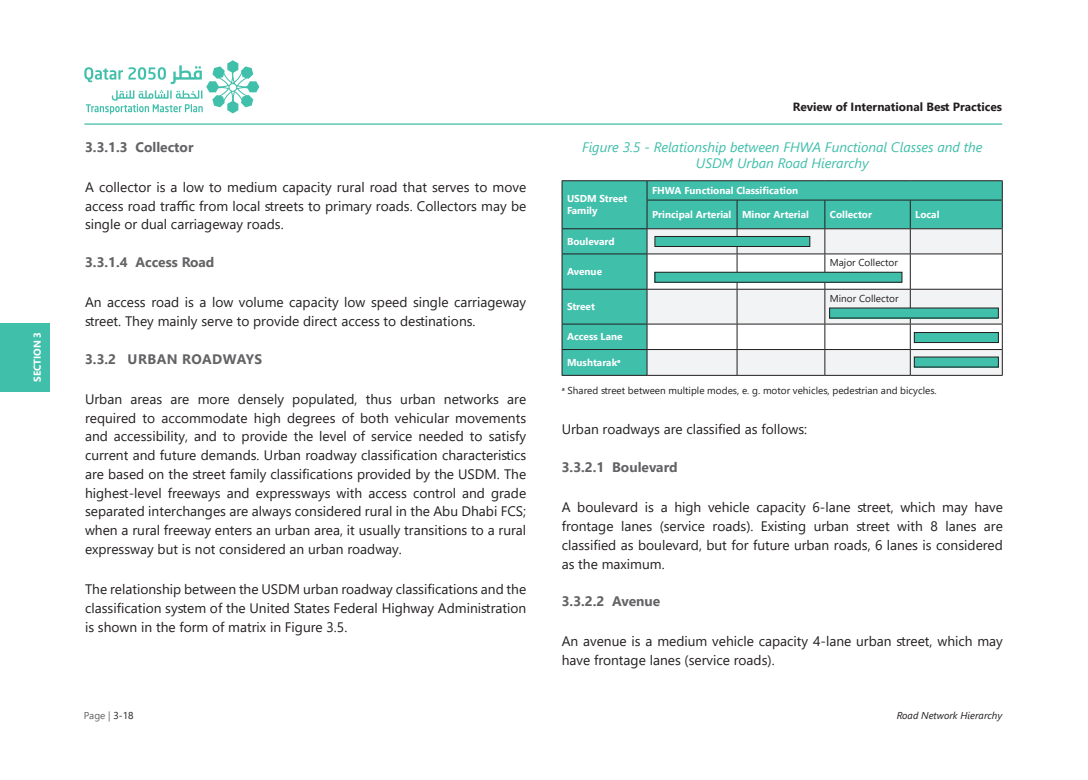
<style>
.page{position:relative;width:1088px;height:780px;background:#fff}
.page>*{position:absolute;margin:0;border:0;box-sizing:border-box;transform-origin:0 0}
.t1{font:13.75px/18.8px "Segoe UI";color:#231f20;text-align:justify}
.t2{font:italic 13.75px/16.5px "Segoe UI";color:#40bfab;text-align:center}
.t3{font:700 13.75px "Segoe UI";color:#636366}
.t4{font:700 13.75px "Segoe UI";letter-spacing:.035em;color:#636366}
.t5{font:700 11.88px "Segoe UI";color:#231f20}
.t6{font:700 10px/12px "Segoe UI";color:#fff}
.t7{font:10px "Segoe UI";color:#231f20}
.t8{font:italic 10px "Segoe UI";color:#231f20}
.t9{font:10px "Segoe UI";color:#636366}
.s1{color:#231f20}
</style>
<div class="page">
<svg style="left:84px;top:60px;width:175px;height:54px"></svg>
<hr style="left:84px;top:123px;width:918px;height:2px;background:#40bfab">
<div style="left:0;top:323px;width:49px;height:68px;background:#40bfab"></div>
<div style="left:563px;top:181px;width:439px;height:194px;background:#40bfab"></div>
<svg style="left:648px;top:229px;width:354px;height:146px;fill:#f2f3f4"></svg>
<hr style="left:562px;top:180px;width:85px;height:1px;background:#231f20">
<hr style="left:647px;top:180px;width:90px;height:1px;background:#231f20">
<hr style="left:737px;top:180px;width:88px;height:1px;background:#231f20">
<hr style="left:825px;top:180px;width:85px;height:1px;background:#231f20">
<hr style="left:910px;top:180px;width:92px;height:1px;background:#231f20">
<hr style="left:647px;top:200px;width:90px;height:1px;background:#231f20">
<hr style="left:737px;top:200px;width:88px;height:1px;background:#231f20">
<hr style="left:825px;top:200px;width:85px;height:1px;background:#231f20">
<hr style="left:910px;top:200px;width:92px;height:1px;background:#231f20">
<hr style="left:562px;top:228px;width:85px;height:1px;background:#231f20">
<svg style="left:562px;top:181px;width:1px;height:72px"></svg>
<hr style="left:647px;top:228px;width:90px;height:1px;background:#231f20">
<svg style="left:647px;top:181px;width:1px;height:72px"></svg>
<hr style="left:737px;top:228px;width:88px;height:1px;background:#231f20">
<svg style="left:737px;top:200px;width:1px;height:53px"></svg>
<hr style="left:825px;top:228px;width:85px;height:1px;background:#231f20">
<svg style="left:824px;top:200px;width:1px;height:53px"></svg>
<hr style="left:910px;top:228px;width:92px;height:1px;background:#231f20">
<svg style="left:910px;top:200px;width:1px;height:53px"></svg>
<svg style="left:1002px;top:181px;width:1px;height:72px"></svg>
<hr style="left:562px;top:253px;width:85px;height:1px;background:#231f20">
<hr style="left:562px;top:254px;width:1px;height:35px;background:#231f20">
<hr style="left:647px;top:253px;width:90px;height:1px;background:#231f20">
<hr style="left:647px;top:254px;width:1px;height:35px;background:#231f20">
<hr style="left:737px;top:253px;width:88px;height:1px;background:#231f20">
<hr style="left:737px;top:254px;width:1px;height:35px;background:#231f20">
<hr style="left:825px;top:253px;width:85px;height:1px;background:#231f20">
<hr style="left:824px;top:254px;width:1px;height:35px;background:#231f20">
<hr style="left:910px;top:253px;width:92px;height:1px;background:#231f20">
<hr style="left:910px;top:254px;width:1px;height:35px;background:#231f20">
<hr style="left:1002px;top:254px;width:1px;height:35px;background:#231f20">
<hr style="left:562px;top:289px;width:85px;height:1px;background:#231f20">
<hr style="left:562px;top:289px;width:1px;height:35px;background:#231f20">
<hr style="left:647px;top:289px;width:90px;height:1px;background:#231f20">
<hr style="left:647px;top:289px;width:1px;height:35px;background:#231f20">
<hr style="left:737px;top:289px;width:88px;height:1px;background:#231f20">
<hr style="left:737px;top:289px;width:1px;height:35px;background:#231f20">
<hr style="left:825px;top:289px;width:85px;height:1px;background:#231f20">
<hr style="left:824px;top:289px;width:1px;height:35px;background:#231f20">
<hr style="left:910px;top:289px;width:92px;height:1px;background:#231f20">
<hr style="left:910px;top:289px;width:1px;height:35px;background:#231f20">
<hr style="left:1002px;top:289px;width:1px;height:35px;background:#231f20">
<hr style="left:562px;top:324px;width:85px;height:1px;background:#231f20">
<hr style="left:647px;top:324px;width:90px;height:1px;background:#231f20">
<hr style="left:737px;top:324px;width:88px;height:1px;background:#231f20">
<hr style="left:825px;top:324px;width:85px;height:1px;background:#231f20">
<hr style="left:910px;top:324px;width:92px;height:1px;background:#231f20">
<hr style="left:562px;top:349px;width:85px;height:1px;background:#231f20">
<svg style="left:562px;top:324px;width:1px;height:51px"></svg>
<hr style="left:647px;top:349px;width:90px;height:1px;background:#231f20">
<svg style="left:647px;top:324px;width:1px;height:51px"></svg>
<hr style="left:737px;top:349px;width:88px;height:1px;background:#231f20">
<svg style="left:737px;top:324px;width:1px;height:51px"></svg>
<hr style="left:825px;top:349px;width:85px;height:1px;background:#231f20">
<svg style="left:824px;top:324px;width:1px;height:51px"></svg>
<hr style="left:910px;top:349px;width:92px;height:1px;background:#231f20">
<svg style="left:910px;top:324px;width:1px;height:51px"></svg>
<svg style="left:1002px;top:324px;width:1px;height:51px"></svg>
<hr style="left:562px;top:375px;width:85px;height:1px;background:#231f20">
<hr style="left:647px;top:375px;width:90px;height:1px;background:#231f20">
<hr style="left:737px;top:375px;width:88px;height:1px;background:#231f20">
<hr style="left:825px;top:375px;width:85px;height:1px;background:#231f20">
<hr style="left:910px;top:375px;width:92px;height:1px;background:#231f20">
<div style="left:655px;top:236px;width:155px;height:10px;background:#40bfab"></div>
<div style="left:654px;top:236px;width:156px;height:11px;border:1px solid #231f20"></div>
<div style="left:829px;top:308px;width:169px;height:10px;background:#40bfab"></div>
<div style="left:914px;top:332px;width:84px;height:10px;background:#40bfab"></div>
<div style="left:914px;top:332px;width:85px;height:11px;border:1px solid #231f20"></div>
<div style="left:914px;top:357px;width:84px;height:10px;background:#40bfab"></div>
<div style="left:655px;top:272px;width:247px;height:10px;background:#40bfab"></div>
<div style="left:654px;top:272px;width:248px;height:10px;border:1px solid #231f20"></div>
<p class="t6" style="left:31px;top:382px;width:51px;rotate:-90deg">SECTION 3</p>
<p class="t3" style="left:85px;top:134px;width:110px">3.3.1.3 Collector</p>
<p class="t1" style="left:85px;top:176px;width:443px">A collector is a low to medium capacity rural road that serves to move access road traffic from local streets to primary roads. Collectors may be single or dual carriageway roads.</p>
<p class="t3" style="left:85px;top:249px;width:131px">3.3.1.4 Access Road</p>
<p class="t1" style="left:85px;top:292px;width:443px">An access road is a low volume capacity low speed single carriageway street. They mainly serve to provide direct access to destinations.</p>
<p class="t4" style="left:85px;top:346px;width:179px">3.3.2 URBAN ROADWAYS</p>
<p class="t1" style="left:85px;top:388px;width:443px">Urban areas are more densely populated, thus urban networks are required to accommodate high degrees of both vehicular movements and accessibility, and to provide the level of service needed to satisfy current and future demands. Urban roadway classification characteristics are based on the street family classifications provided by the USDM. The highest-level freeways and expressways with access control and grade separated interchanges are always considered rural in the Abu Dhabi FCS; when a rural freeway enters an urban area, it usually transitions to a rural expressway but is not considered an urban roadway.</p>
<p class="t1" style="left:85px;top:578px;width:443px">The relationship between the USDM urban roadway classifications and the classification system of the United States Federal Highway Administration is shown in the form of matrix in Figure 3.5.</p>
<p class="t5" style="left:793px;top:96px;width:211px">Review of International Best Practices</p>
<p class="t2" style="left:582px;top:139px;width:402px">Figure 3.5 - Relationship between FHWA Functional Classes and the<br>USDM Urban Road Hierarchy</p>
<p class="t6" style="left:567px;top:192px;width:62px">USDM Street<br>Family</p>
<p class="t6" style="left:652px;top:184px;width:148px">FHWA Functional Classification</p>
<p class="t6" style="left:652px;top:208px;width:158px">Principal Arterial Minor Arterial</p>
<p class="t6" style="left:830px;top:208px;width:44px">Collector</p>
<p class="t6" style="left:915px;top:208px;width:26px">Local</p>
<p class="t6" style="left:567px;top:235px;width:49px">Boulevard</p>
<p class="t6" style="left:567px;top:265px;width:37px">Avenue</p>
<p class="t6" style="left:567px;top:300px;width:29px">Street</p>
<p class="t7" style="left:830px;top:253px;width:70px">Major Collector</p>
<p class="t7" style="left:830px;top:288px;width:70px">Minor Collector</p>
<p class="t6" style="left:567px;top:330px;width:57px">Access Lane</p>
<p class="t6" style="left:567px;top:356px;width:55px">Mushtarakᵃ</p>
<p class="t7" style="left:562px;top:381px;width:376px">ᵃ Shared street between multiple modes, e. g. motor vehicles, pedestrian and bicycles.</p>
<p class="t1" style="left:562px;top:419px;width:247px">Urban roadways are classified as follows:</p>
<p class="t3" style="left:562px;top:454px;width:117px">3.3.2.1 Boulevard</p>
<p class="t1" style="left:562px;top:497px;width:443px">A boulevard is a high vehicle capacity 6-lane street, which may have frontage lanes (service roads). Existing urban street with 8 lanes are classified as boulevard, but for future urban roads, 6 lanes is considered as the maximum.</p>
<p class="t3" style="left:562px;top:588px;width:100px">3.3.2.2 Avenue</p>
<p class="t1" style="left:562px;top:631px;width:443px">An avenue is a medium vehicle capacity 4-lane urban street, which may have frontage lanes (service roads).</p>
<p class="t9" style="left:84px;top:706px;width:51px">Page | <span class="s1">3-18</span></p>
<p class="t8" style="left:897px;top:710px;width:107px">Road Network Hierarchy</p>
</div>
